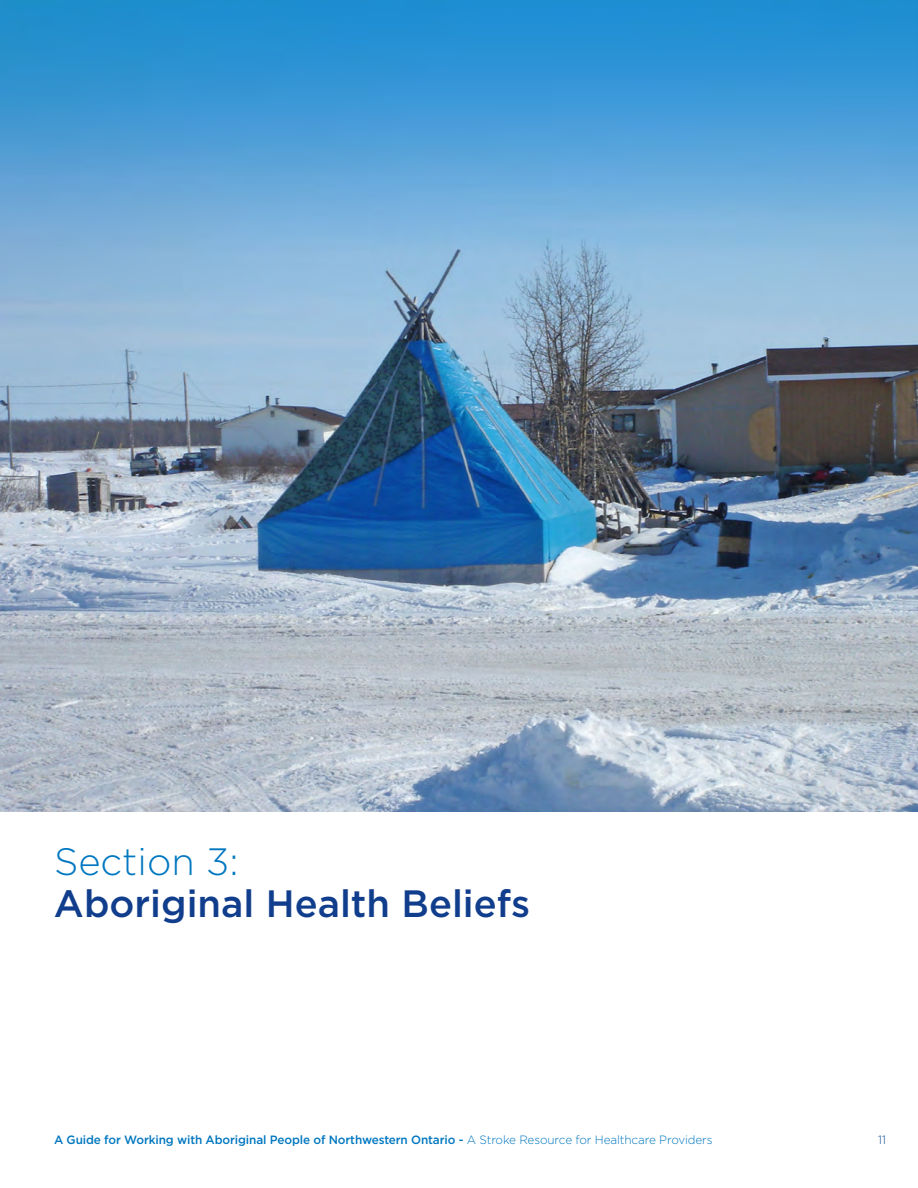
<style>
.page{position:relative;width:918px;height:1188px;background:#fff}
.page>*{position:absolute;margin:0;border:0;box-sizing:border-box;transform-origin:0 0}
.t1{font:500 38.1px/41.8px "Gotham";color:#103d8c}
.t2{font:500 12px "Gotham";letter-spacing:-.01em;color:#0077c0}
.t3{font:300 12px "Gotham";color:#074896}
.s1{font-weight:300;color:#0077c0}
.s2{font-weight:300}
</style>
<div class="page">
<img style="left:0;top:0;width:918px;height:812px">
<p class="t1" style="left:54px;top:840px;width:478px"><span class="s1">Section 3:<br></span>Aboriginal Health Beliefs</p>
<p class="t2" style="left:54px;top:1133px;width:660px">A Guide for Working with Aboriginal People of Northwestern Ontario - <span class="s2">A Stroke Resource for Healthcare Providers</span></p>
<p class="t3" style="left:878px;top:1132px;width:9px">11</p>
</div>
